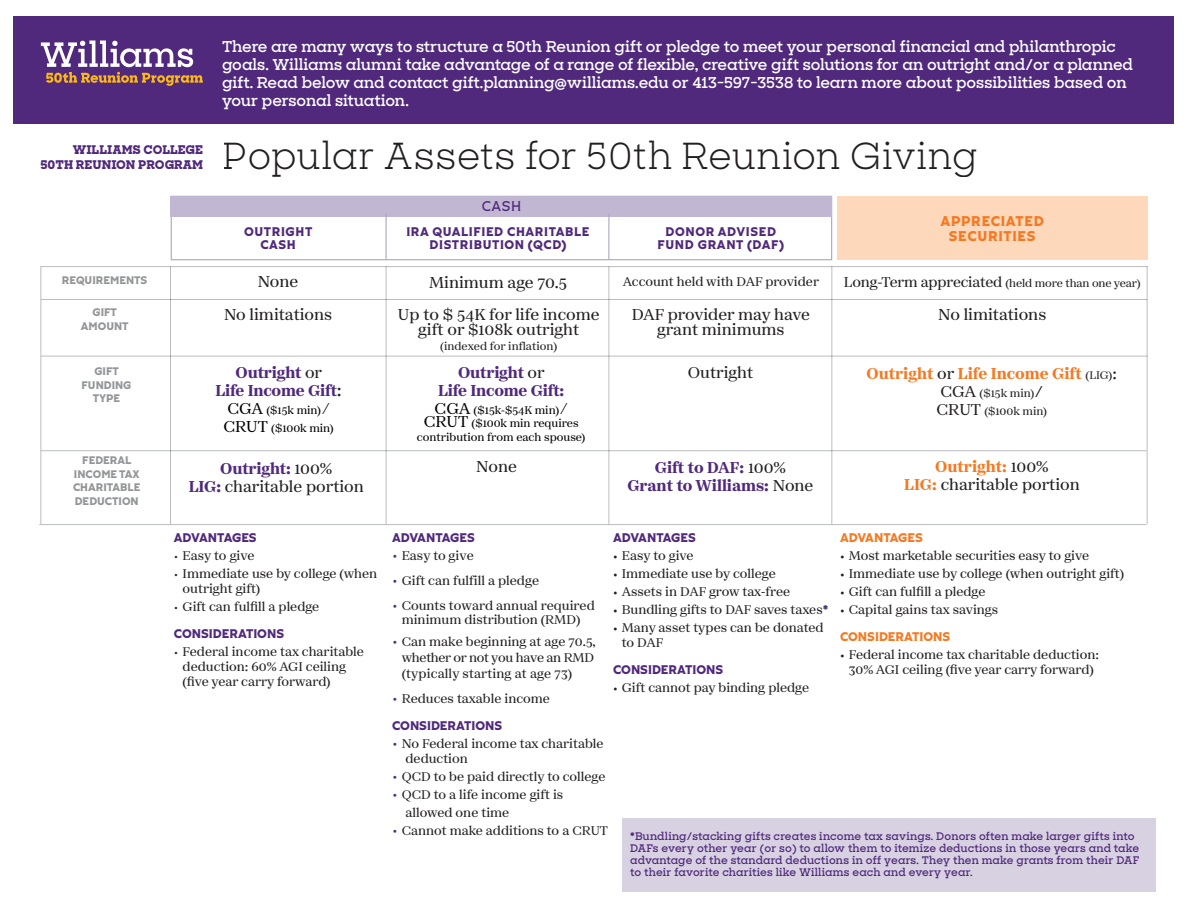
<style>
.page{position:relative;width:1188px;height:918px;background:#fff}
.page>*{position:absolute;margin:0;border:0;box-sizing:border-box;transform-origin:0 0}
.t1{font:300 36px "Eph Slab";letter-spacing:-.01em;color:#231f20}
.t2{font:15px/18px "Eph Slab";letter-spacing:-.005em;color:#fff}
.t3{font:15px/15px "Eph Serif";color:#231f20;text-align:center}
.t4{font:700 15px/18px "Eph Serif";letter-spacing:-.01em;color:#50297c;text-align:center}
.t5{font:700 15px "Eph Serif";color:#f47921}
.t6{font:700 13.5px/15px "Eph Gothic";letter-spacing:.05em;color:#f47921;text-align:center}
.t7{font:13.5px "Eph Gothic";color:#50297c}
.t8{font:12px/15px "Eph Serif";color:#231f20}
.t9{font:700 12px/13.5px "Eph Gothic";letter-spacing:.05em;color:#50297c;text-align:center}
.t10{font:700 12px "Eph Gothic";color:#50297c}
.t11{font:700 12px/14.4px "Eph Slab";color:#50297c;text-align:right}
.t12{font:700 12px "Eph Gothic";color:#f47921}
.t13{font:10.5px/12px "Eph Slab";letter-spacing:.01em;color:#50297c}
.t14{font:10.5px/13.5px "Eph Serif";color:#000;text-align:center}
.t15{font:10.5px/18px "Eph Serif";color:#231f20;text-align:center}
.t16{font:700 10.5px/13.5px "Eph Gothic";color:#939598;text-align:center}
.s1{font-weight:400;color:#231f20}
.s2{font-weight:400;font-size:16.5px;color:#231f20}
.s3{font-size:15px}
.s4{font-weight:700;color:#50297c}
.s5{font-size:13.5px}
.s6{font-weight:400;font-size:10.5px;color:#231f20}
.s7{font-weight:700;font-size:15px}
.s8{font-weight:700;color:#f47921}
.s9{font-size:15px;color:#50297c}
.s10{font-weight:700}
.s11{font-weight:700;color:#1b134f}
</style>
<div class="page">
<div style="left:14px;top:16px;width:1160px;height:108px;background:#50297c"></div>
<hr style="left:39px;top:524px;width:1107px;height:1px;background:#bcbdc0">
<hr style="left:40px;top:267px;width:1px;height:257px;background:#bcbdc0">
<hr style="left:40px;top:266px;width:1108px;height:1px;background:#bcbdc0">
<hr style="left:41px;top:299px;width:1106px;height:1px;background:#bcbdc0">
<hr style="left:41px;top:356px;width:1106px;height:1px;background:#bcbdc0">
<hr style="left:40px;top:450px;width:1106px;height:1px;background:#bcbdc0">
<hr style="left:170px;top:266px;width:1px;height:258px;background:#bcbdc0">
<hr style="left:386px;top:266px;width:1px;height:258px;background:#bcbdc0">
<hr style="left:831px;top:266px;width:1px;height:258px;background:#bcbdc0">
<hr style="left:609px;top:266px;width:1px;height:258px;background:#bcbdc0">
<hr style="left:1147px;top:266px;width:1px;height:258px;background:#bcbdc0">
<div style="left:622px;top:818px;width:533px;height:73px;background:#d8d1e2"></div>
<div style="left:171px;top:196px;width:661px;height:64px;border:1px solid #aba7be"></div>
<div style="left:171px;top:196px;width:661px;height:21px;background:#c2b7d2"></div>
<hr style="left:386px;top:213px;width:1px;height:47px;background:#aba7be">
<hr style="left:608px;top:213px;width:1px;height:47px;background:#aba7be">
<div style="left:837px;top:196px;width:311px;height:64px;background:#fdd8bb"></div>
<svg style="left:41px;top:40px;width:162px;height:46px"></svg>
<p class="t11" style="left:41px;top:143px;width:164px">WILLIAMS COLLEGE<br>50TH REUNION PROGRAM</p>
<p class="t2" style="left:222px;top:37px;width:913px">There are many ways to structure a 50th Reunion gift or pledge to meet your personal financial and philanthropic goals. Williams alumni take advantage of a range of flexible, creative gift solutions for an outright and/or a planned gift. Read below and contact gift.planning@williams.edu or 413−597−3538 to learn more about possibilities based on your personal situation.</p>
<h1 class="t1" style="left:223px;top:131px;width:756px">Popular Assets for 50th Reunion Giving</h1>
<p class="t9" style="left:244px;top:225px;width:70px">OUTRIGHT<br>CASH</p>
<p class="t7" style="left:482px;top:198px;width:41px">CASH</p>
<p class="t9" style="left:406px;top:225px;width:185px">IRA QUALIFIED CHARITABLE<br>DISTRIBUTION (QCD)</p>
<p class="t9" style="left:658px;top:225px;width:128px">DONOR ADVISED<br>FUND GRANT (DAF)</p>
<p class="t6" style="left:941px;top:214px;width:105px">APPRECIATED<br>SECURITIES</p>
<p class="t16" style="left:62px;top:274px;width:87px">REQUIREMENTS</p>
<p class="t16" style="left:81px;top:306px;width:49px">GIFT<br>AMOUNT</p>
<p class="t16" style="left:82px;top:365px;width:51px">GIFT<br>FUNDING<br>TYPE</p>
<p class="t16" style="left:73px;top:454px;width:69px">FEDERAL<br>INCOME TAX<br>CHARITABLE<br>DEDUCTION</p>
<p class="t3" style="left:258px;top:274px;width:42px">None</p>
<p class="t3" style="left:224px;top:307px;width:110px">No limitations</p>
<p class="t4" style="left:215px;top:363px;width:128px">Outright <span class="s1">or<br></span>Life Income Gift<span class="s2">:</span></p>
<p class="t14" style="left:223px;top:401px;width:112px;line-height:18px"><span class="s3">CGA</span> ($15k min)<span class="s3">/<br>CRUT</span> ($100k min)</p>
<p class="t4" style="left:220px;top:459px;width:114px">Outright: <span class="s1">100%</span></p>
<p class="t3" style="left:189px;top:478px;width:177px"><span class="s4">LIG:</span> charitable portion</p>
<p class="t3" style="left:429px;top:275px;width:139px">Minimum age 70.5</p>
<p class="t3" style="left:398px;top:307px;width:203px">Up to $ 54K for life income gift or $108k outright</p>
<p class="t15" style="left:440px;top:337px;width:119px">(indexed for inflation)</p>
<p class="t4" style="left:438px;top:363px;width:128px">Outright <span class="s1">or<br></span>Life Income Gift:</p>
<p class="t14" style="left:417px;top:403px;width:170px"><span class="s3">CGA</span> ($15k-$54K min)<span class="s3">/<br>CRUT</span> ($100k min requires contribution from each spouse)</p>
<p class="t3" style="left:476px;top:459px;width:42px">None</p>
<p class="t8" style="left:623px;top:274px;width:198px">Account held with DAF provider</p>
<p class="t3" style="left:632px;top:307px;width:180px">DAF provider may have grant minimums</p>
<p class="t3" style="left:688px;top:365px;width:67px">Outright</p>
<p class="t4" style="left:655px;top:458px;width:133px">Gift to DAF: <span class="s1">100%</span></p>
<p class="t4" style="left:627px;top:476px;width:188px">Grant to Williams: <span class="s1">None</span></p>
<p class="t15" style="left:844px;top:274px;width:298px"><span class="s5">Long-Term appreciated</span> (held more than one year)</p>
<p class="t3" style="left:938px;top:307px;width:110px">No limitations</p>
<p class="t5" style="left:867px;top:362px;width:252px">Outright <span class="s1">or</span> Life Income Gift <span class="s6">(LIG)</span><span class="s1">:</span></p>
<p class="t15" style="left:937px;top:384px;width:112px"><span class="s3">CGA</span> ($15k min)<span class="s7">/<br></span><span class="s3">CRUT</span> ($100k min)</p>
<p class="t5" style="left:935px;top:455px;width:115px">Outright: <span class="s1">100%</span></p>
<p class="t3" style="left:904px;top:477px;width:177px"><span class="s8">LIG:</span> charitable portion</p>
<p class="t10" style="left:174px;top:530px;width:84px">ADVANTAGES</p>
<p class="t8" style="left:174px;top:548px;width:82px">• Easy to give</p>
<p class="t8" style="left:183px;top:566px;width:196px;text-indent:-9px">• Immediate use by college (when outright gift)</p>
<p class="t8" style="left:174px;top:599px;width:147px">• Gift can fulfill a pledge</p>
<p class="t10" style="left:174px;top:626px;width:112px">CONSIDERATIONS</p>
<p class="t8" style="left:183px;top:644px;width:183px;text-indent:-9px">• Federal income tax charitable deduction: 60% AGI ceiling (five year carry forward)</p>
<p class="t10" style="left:392px;top:530px;width:84px">ADVANTAGES</p>
<p class="t8" style="left:392px;top:548px;width:83px"><span class="s9">•</span> Easy to give</p>
<p class="t8" style="left:392px;top:573px;width:149px"><span class="s9">•</span> Gift can fulfill a pledge</p>
<p class="t8" style="left:392px;top:598px;width:204px;line-height:14.5px;text-align:center"><span class="s9">•</span> Counts toward annual required minimum distribution (RMD)</p>
<p class="t8" style="left:402px;top:633px;width:196px;line-height:16.2px;text-indent:-10px"><span class="s9">•</span> Can make beginning at age 70.5, whether or not you have an RMD (typically starting at age 73)</p>
<p class="t8" style="left:392px;top:691px;width:159px"><span class="s9">•</span> Reduces taxable income</p>
<p class="t10" style="left:392px;top:718px;width:112px">CONSIDERATIONS</p>
<p class="t8" style="left:406px;top:736px;width:200px;text-indent:-13px"><span class="s9">•</span> No Federal income tax charitable deduction</p>
<p class="t8" style="left:392px;top:769px;width:215px"><span class="s9">•</span> QCD to be paid directly to college</p>
<p class="t8" style="left:406px;top:786px;width:159px;line-height:18px;text-indent:-13px"><span class="s9">•</span> QCD to a life income gift is allowed one time</p>
<p class="t8" style="left:392px;top:823px;width:217px"><span class="s9">•</span> Cannot make additions to a CRUT</p>
<p class="t10" style="left:613px;top:530px;width:84px">ADVANTAGES</p>
<p class="t8" style="left:613px;top:548px;width:82px"><span class="s10">•</span> Easy to give</p>
<p class="t8" style="left:613px;top:566px;width:164px"><span class="s10">•</span> Immediate use by college</p>
<p class="t8" style="left:613px;top:584px;width:179px"><span class="s10">•</span> Assets in DAF grow tax-free</p>
<p class="t8" style="left:613px;top:602px;width:217px"><span class="s10">•</span> Bundling gifts to DAF saves taxes<span class="s11">*</span></p>
<p class="t8" style="left:622px;top:620px;width:203px;text-indent:-9px"><span class="s10">•</span> Many asset types can be donated to DAF</p>
<p class="t10" style="left:613px;top:662px;width:112px">CONSIDERATIONS</p>
<p class="t8" style="left:613px;top:680px;width:198px"><span class="s10">•</span> Gift cannot pay binding pledge</p>
<p class="t12" style="left:840px;top:530px;width:84px">ADVANTAGES</p>
<p class="t8" style="left:840px;top:548px;width:251px"><span class="s10">•</span> Most marketable securities easy to give</p>
<p class="t8" style="left:840px;top:566px;width:286px"><span class="s10">•</span> Immediate use by college (when outright gift)</p>
<p class="t8" style="left:840px;top:584px;width:147px"><span class="s10">•</span> Gift can fulfill a pledge</p>
<p class="t8" style="left:840px;top:602px;width:160px"><span class="s10">•</span> Capital gains tax savings</p>
<p class="t12" style="left:840px;top:629px;width:112px">CONSIDERATIONS</p>
<p class="t8" style="left:840px;top:647px;width:261px;text-align:center"><span class="s10">•</span> Federal income tax charitable deduction:<br>30% AGI ceiling (five year carry forward)</p>
<p class="t13" style="left:630px;top:830px;width:511px"><span class="s10">*</span>Bundling/stacking gifts creates income tax savings. Donors often make larger gifts into DAFs every other year (or so) to allow them to itemize deductions in those years and take advantage of the standard deductions in off years. They then make grants from their DAF to their favorite charities like Williams each and every year.</p>
</div>
